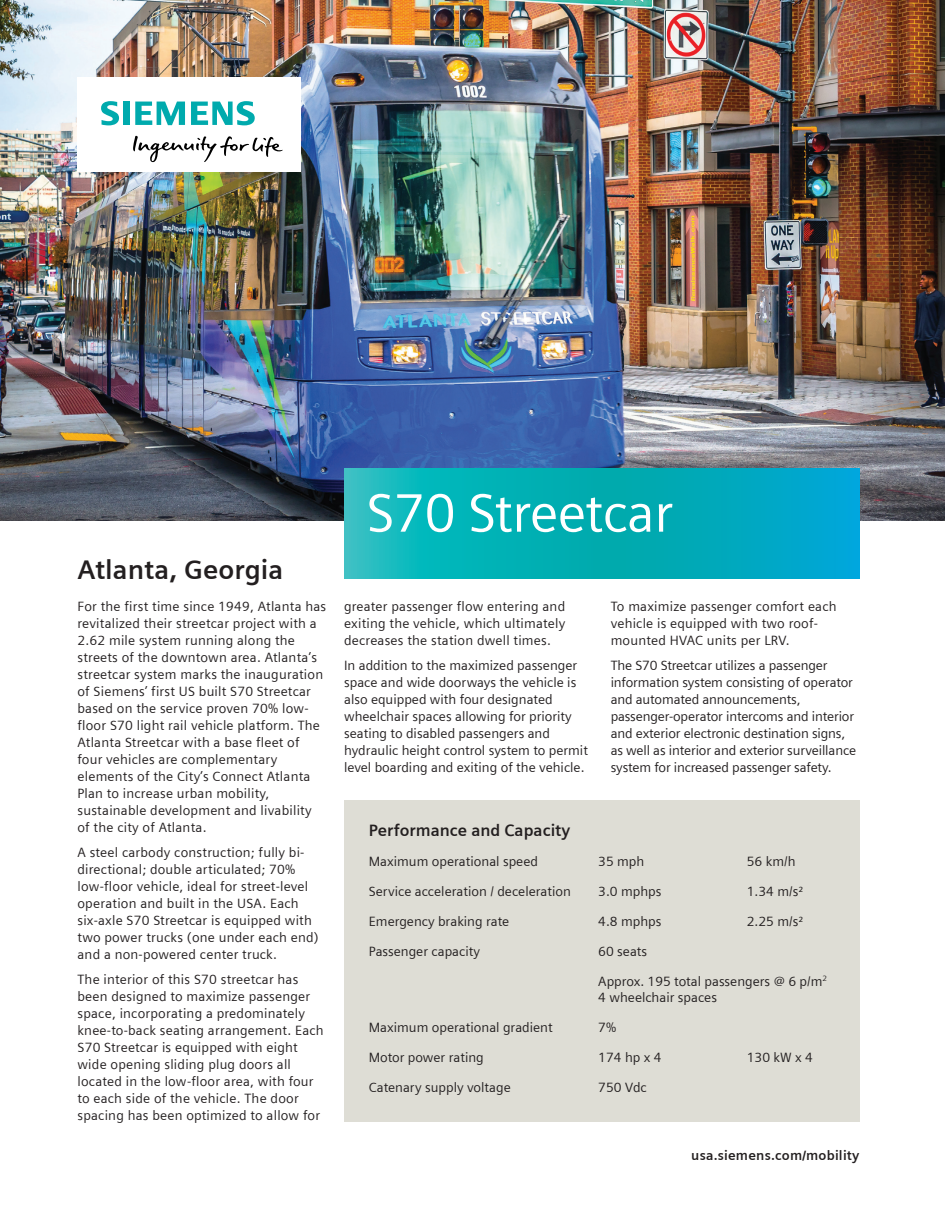
<style>
.page{position:relative;width:945px;height:1215px;background:#fff}
.page>*{position:absolute;margin:0;border:0;box-sizing:border-box;transform-origin:0 0}
._01__Headline__36pt{font:54px "Siemens Sans";letter-spacing:-.01em;color:#fff}
._02__Subhead__18pt_1{font:700 27px "Siemens Sans";color:#231f20}
.t1{font:700 16.5px "Siemens Sans";color:#231f20}
._03__Body_text__9pt{font:13.5px/17px "Siemens Sans";letter-spacing:.01em;color:#231f20}
._03__Body_text__9pt-2{font:13.5px/17px "Siemens Sans";letter-spacing:-.01em;color:#231f20}
._03__URL__9pt{font:700 13.5px "Siemens Sans";letter-spacing:.015em;color:#231f20}
</style>
<div class="page">
<img style="left:0;top:0;width:945px;height:521px">
<svg style="left:344px;top:468px;width:516px;height:111px"></svg>
<div style="left:344px;top:800px;width:516px;height:322px;background:#deddd5"></div>
<div style="left:77px;top:77px;width:224px;height:95px;background:#fff"></div>
<svg style="left:133px;top:136px;width:150px;height:26px"></svg>
<svg style="left:101px;top:101px;width:28px;height:24px"></svg>
<svg style="left:135px;top:102px;width:50px;height:23px"></svg>
<svg style="left:191px;top:101px;width:64px;height:24px"></svg>
<p class="_02__Subhead__18pt_1" style="left:78px;top:554px;width:207px">Atlanta, Georgia</p>
<p class="_03__Body_text__9pt" style="left:78px;top:598px;width:250px">For the first time since 1949, Atlanta has revitalized their streetcar project with a 2.62 mile system running along the streets of the downtown area. Atlanta’s streetcar system marks the inauguration of Siemens’ first US built S70 Streetcar based on the service proven 70% low&shy;floor S70 light rail vehicle platform. The Atlanta Streetcar with a base fleet of four vehicles are complementary elements of the City’s Connect Atlanta Plan to increase urban mobility, sustainable development and livability of the city of Atlanta.</p>
<p class="_03__Body_text__9pt" style="left:78px;top:844px;width:243px">A steel carbody construction; fully bi&shy;directional; double articulated; 70% low-floor vehicle, ideal for street-level operation and built in the USA. Each six-axle S70 Streetcar is equipped with two power trucks (one under each end) and a non-powered center truck.</p>
<p class="_03__Body_text__9pt" style="left:78px;top:971px;width:248px">The interior of this S70 streetcar has been designed to maximize passenger space, incorporating a predominately knee-to-back seating arrangement. Each S70 Streetcar is equipped with eight wide opening sliding plug doors all located in the low-floor area, with four to each side of the vehicle. The door spacing has been optimized to allow for</p>
<p class="_01__Headline__36pt" style="left:366px;top:483px;width:308px">S70 Streetcar</p>
<p class="_03__Body_text__9pt" style="left:344px;top:598px;width:223px;text-align:justify">greater passenger flow entering and exiting the vehicle, which ultimately decreases the station dwell times.</p>
<p class="_03__Body_text__9pt" style="left:344px;top:657px;width:245px">In addition to the maximized passenger space and wide doorways the vehicle is also equipped with four designated wheelchair spaces allowing for priority seating to disabled passengers and hydraulic height control system to permit level boarding and exiting of the vehicle.</p>
<p class="_03__Body_text__9pt" style="left:611px;top:598px;width:227px">To maximize passenger comfort each vehicle is equipped with two roof&shy;mounted HVAC units per LRV.</p>
<p class="_03__Body_text__9pt-2" style="left:611px;top:657px;width:247px">The S70 Streetcar utilizes a passenger information system consisting of operator and automated announcements, passenger-operator intercoms and interior and exterior electronic destination signs, as well as interior and exterior surveillance system for increased passenger safety.</p>
<p class="t1" style="left:369px;top:820px;width:203px">Performance and Capacity</p>
<p class="_03__Body_text__9pt" style="left:369px;top:852px;width:171px">Maximum operational speed</p>
<p class="_03__Body_text__9pt" style="left:598px;top:852px;width:47px">35 mph</p>
<p class="_03__Body_text__9pt" style="left:747px;top:852px;width:50px">56 km/h</p>
<p class="_03__Body_text__9pt" style="left:369px;top:882px;width:204px">Service acceleration / deceleration</p>
<p class="_03__Body_text__9pt" style="left:598px;top:882px;width:65px">3.0 mphps</p>
<p class="_03__Body_text__9pt" style="left:747px;top:882px;width:58px">1.34 m/s²</p>
<p class="_03__Body_text__9pt" style="left:369px;top:912px;width:142px">Emergency braking rate</p>
<p class="_03__Body_text__9pt" style="left:598px;top:912px;width:65px">4.8 mphps</p>
<p class="_03__Body_text__9pt" style="left:747px;top:912px;width:58px">2.25 m/s²</p>
<p class="_03__Body_text__9pt" style="left:369px;top:942px;width:113px">Passenger capacity</p>
<p class="_03__Body_text__9pt" style="left:598px;top:942px;width:50px">60 seats</p>
<p class="_03__Body_text__9pt" style="left:598px;top:973px;width:230px;line-height:16.5px">Approx. 195 total passengers @ 6 p/m<sup>2<br></sup>4 wheelchair spaces</p>
<p class="_03__Body_text__9pt" style="left:369px;top:1019px;width:185px">Maximum operational gradient</p>
<p class="_03__Body_text__9pt" style="left:598px;top:1019px;width:19px">7%</p>
<p class="_03__Body_text__9pt" style="left:369px;top:1049px;width:117px">Motor power rating</p>
<p class="_03__Body_text__9pt" style="left:598px;top:1049px;width:65px">174 hp x 4</p>
<p class="_03__Body_text__9pt" style="left:747px;top:1049px;width:68px">130 kW x 4</p>
<p class="_03__Body_text__9pt" style="left:369px;top:1079px;width:144px">Catenary supply voltage</p>
<p class="_03__Body_text__9pt" style="left:598px;top:1079px;width:50px">750 Vdc</p>
<p class="_03__URL__9pt" style="left:691px;top:1147px;width:170px">usa.siemens.com/mobility</p>
</div>
